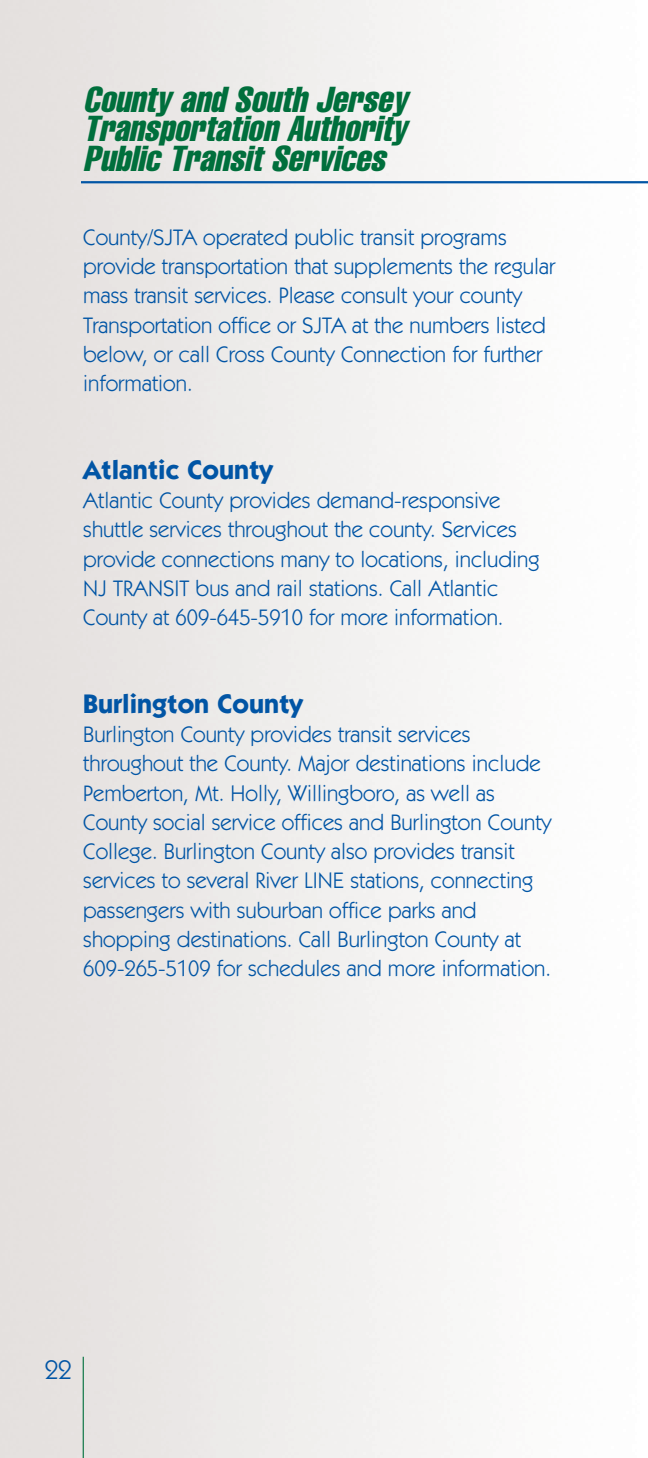
<style>
.page{position:relative;width:648px;height:1458px;background:#fff}
.page>*{position:absolute;margin:0;border:0;box-sizing:border-box;transform-origin:0 0}
.t1{font:italic extra-condensed 35.55px/29.2px "Helvetica";color:#006f3c;text-align:justify}
.t2{font:700 27px "Itc Kabel";color:#0155a5}
.t3{font:27px "Itc Kabel";color:#0155a5}
.t4{font:22.5px/29.2px "Itc Kabel";color:#0155a5}
</style>
<div class="page">
<hr style="left:81px;top:181px;width:567px;height:2px;background:#0155a5">
<hr style="left:83px;top:1357px;width:1px;height:101px;background:#006f3c">
<h1 class="t1" style="left:83px;top:87px;width:332px">County and South Jersey Transportation Authority Public Transit Services</h1>
<p class="t4" style="left:83px;top:224px;width:474px">County/SJTA operated public transit programs provide transportation that supplements the regular mass transit services. Please consult your county Transportation office or SJTA at the numbers listed below, or call Cross County Connection for further information.</p>
<p class="t2" style="left:83px;top:460px;width:191px">Atlantic County</p>
<p class="t4" style="left:83px;top:488px;width:458px">Atlantic County provides demand-responsive shuttle services throughout the county. Services provide connections many to locations, including NJ TRANSIT bus and rail stations. Call Atlantic County at 609-645-5910 for more information.</p>
<p class="t2" style="left:83px;top:694px;width:221px">Burlington County</p>
<p class="t4" style="left:83px;top:722px;width:470px">Burlington County provides transit services throughout the County. Major destinations include Pemberton, Mt. Holly, Willingboro, as well as County social service offices and Burlington County College. Burlington County also provides transit services to several River LINE stations, connecting passengers with suburban office parks and shopping destinations. Call Burlington County at 609-265-5109 for schedules and more information.</p>
<p class="t3" style="left:45px;top:1359px;width:28px">22</p>
</div>
